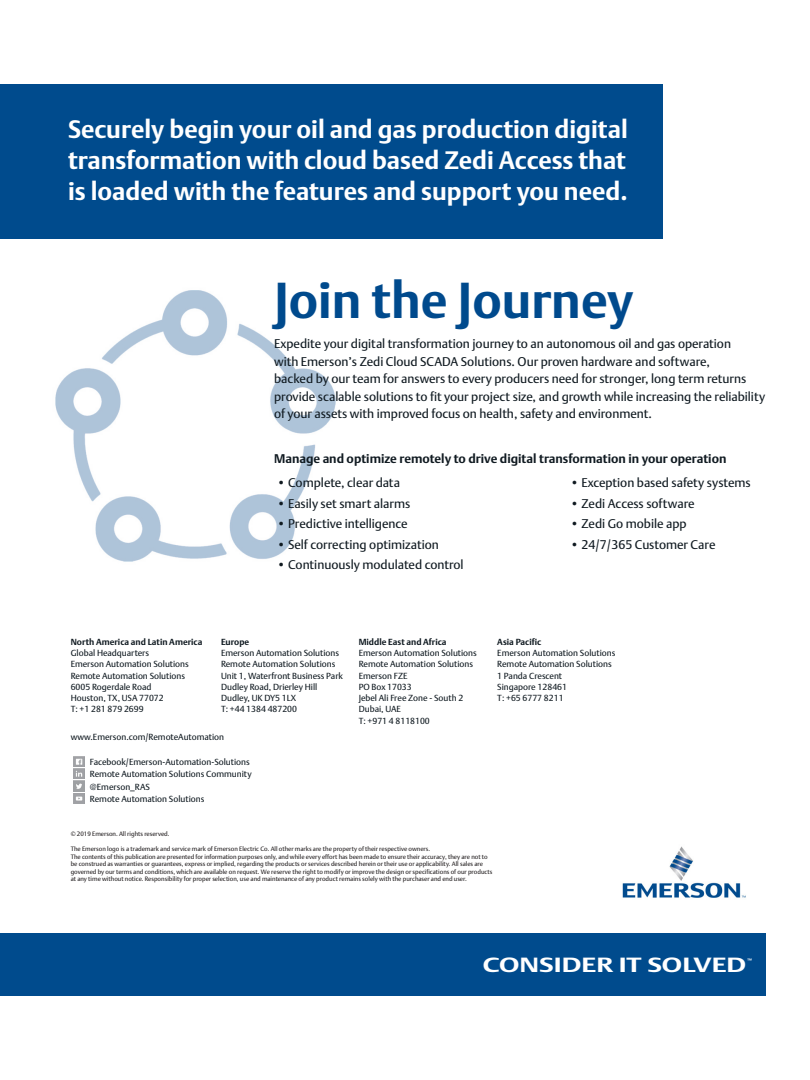
<style>
.page{position:relative;width:810px;height:1080px;background:#fff}
.page>*{position:absolute;margin:0;border:0;box-sizing:border-box;transform-origin:0 0}
.t1{font:700 50px "DTL Argo T";color:#004a8d}
.t2{font:700 25px/31.2px "DTL Argo T";color:#fff}
.t3{font:700 20.38px "DTL Argo T";color:#fff;scale:1.38 1}
.t4{font:12.5px/17.5px "DTL Argo T";color:#101a21}
.t5{font:700 12.5px "DTL Argo T";color:#101a21}
.t6{font:8.75px/11.2px "DTL Argo T";color:#101a21}
.t7{font:700 8.75px "DTL Argo T";color:#101a21}
.t8{font:6.25px/7.5px "DTL Argo T";color:#231f20}
.t9{font:700 5px "DTL Argo T";color:#fff}
</style>
<div class="page">
<div style="left:0;top:933px;width:765px;height:63px;background:#004b8d"></div>
<div style="left:0;top:84px;width:663px;height:155px;background:#004b8d"></div>
<img style="left:622px;top:846px;width:124px;height:52px">
<svg style="left:73px;top:756px;width:11px;height:48px"></svg>
<img style="left:55px;top:290px;width:281px;height:272px">
<p class="t2" style="left:68px;top:113px;width:561px">Securely begin your oil and gas production digital transformation with cloud based Zedi Access that</p>
<p class="t2" style="left:68px;top:176px;width:561px">is loaded with the features and support you need.</p>
<p class="t1" style="left:274px;top:270px;width:361px">Join the Journey</p>
<p class="t4" style="left:274px;top:335px;width:459px">Expedite your digital transformation journey to an autonomous oil and gas operation</p>
<p class="t4" style="left:274px;top:353px;width:437px">with Emerson’s Zedi Cloud SCADA Solutions. Our proven hardware and software,</p>
<p class="t4" style="left:274px;top:370px;width:493px">backed by our team for answers to every producers need for stronger, long term returns provide scalable solutions to fit your project size, and growth while increasing the reliability</p>
<p class="t4" style="left:274px;top:405px;width:379px">of your assets with improved focus on health, safety and environment.</p>
<p class="t5" style="left:274px;top:451px;width:454px">Manage and optimize remotely to drive digital transformation in your operation</p>
<p class="t4" style="left:277px;top:474px;width:125px">• Complete, clear data</p>
<p class="t4" style="left:277px;top:494px;width:135px">• Easily set smart alarms</p>
<p class="t4" style="left:277px;top:515px;width:132px">• Predictive intelligence</p>
<p class="t4" style="left:277px;top:535px;width:164px">• Self correcting optimization</p>
<p class="t4" style="left:277px;top:556px;width:188px">• Continuously modulated control</p>
<p class="t4" style="left:570px;top:474px;width:182px">• Exception based safety systems</p>
<p class="t4" style="left:570px;top:494px;width:126px">• Zedi Access software</p>
<p class="t4" style="left:570px;top:515px;width:118px">• Zedi Go mobile app</p>
<p class="t4" style="left:570px;top:535px;width:147px">• 24/7/365 Customer Care</p>
<p class="t7" style="left:71px;top:637px;width:133px">North America and Latin America</p>
<p class="t6" style="left:71px;top:647px;width:80px">Global Headquarters</p>
<p class="t6" style="left:71px;top:659px;width:120px">Emerson Automation Solutions</p>
<p class="t6" style="left:71px;top:670px;width:116px">Remote Automation Solutions</p>
<p class="t6" style="left:71px;top:681px;width:82px">6005 Rogerdale Road</p>
<p class="t6" style="left:71px;top:692px;width:95px">Houston, TX, USA 77072</p>
<p class="t6" style="left:71px;top:704px;width:74px">T: +1 281 879 2699</p>
<p class="t7" style="left:221px;top:637px;width:30px">Europe</p>
<p class="t6" style="left:221px;top:647px;width:120px">Emerson Automation Solutions</p>
<p class="t6" style="left:221px;top:659px;width:116px">Remote Automation Solutions</p>
<p class="t6" style="left:221px;top:670px;width:124px">Unit 1, Waterfront Business Park</p>
<p class="t6" style="left:221px;top:681px;width:98px">Dudley Road, Drierley Hill</p>
<p class="t6" style="left:221px;top:692px;width:77px">Dudley, UK DY5 1LX</p>
<p class="t6" style="left:221px;top:704px;width:78px">T: +44 1384 487200</p>
<p class="t6" style="left:71px;top:731px;width:155px">www.Emerson.com/RemoteAutomation</p>
<p class="t6" style="left:90px;top:756px;width:161px">Facebook/Emerson-Automation-Solutions</p>
<p class="t6" style="left:90px;top:769px;width:163px">Remote Automation Solutions Community</p>
<p class="t6" style="left:90px;top:781px;width:62px">@Emerson_RAS</p>
<p class="t6" style="left:90px;top:794px;width:116px">Remote Automation Solutions</p>
<p class="t7" style="left:359px;top:637px;width:89px">Middle East and Africa</p>
<p class="t6" style="left:359px;top:647px;width:120px">Emerson Automation Solutions</p>
<p class="t6" style="left:359px;top:659px;width:116px">Remote Automation Solutions</p>
<p class="t6" style="left:359px;top:670px;width:50px">Emerson FZE</p>
<p class="t6" style="left:359px;top:681px;width:55px">PO Box 17033</p>
<p class="t6" style="left:359px;top:692px;width:106px">Jebel Ali Free Zone - South 2</p>
<p class="t6" style="left:359px;top:704px;width:44px">Dubai, UAE</p>
<p class="t6" style="left:359px;top:715px;width:73px">T: +971 4 8118100</p>
<p class="t7" style="left:497px;top:637px;width:45px">Asia Pacific</p>
<p class="t6" style="left:497px;top:647px;width:120px">Emerson Automation Solutions<br>Remote Automation Solutions<br>1 Panda Crescent</p>
<p class="t6" style="left:497px;top:681px;width:71px">Singapore 128461</p>
<p class="t6" style="left:497px;top:692px;width:68px">T: +65 6777 8211</p>
<p class="t8" style="left:71px;top:830px;width:100px">© 2019 Emerson. All rights reserved.</p>
<p class="t8" style="left:71px;top:845px;width:361px">The Emerson logo is a trademark and service mark of Emerson Electric Co. All other marks are the property of their respective owners.</p>
<p class="t8" style="left:71px;top:853px;width:423px">The contents of this publication are presented for information purposes only, and while every effort has been made to ensure their accuracy, they are not to be construed as warranties or guarantees, express or implied, regarding the products or services described herein or their use or applicability. All sales are governed by our terms and conditions, which are available on request. We reserve the right to modify or improve the design or specifications of our products at any time without notice. Responsibility for proper selection, use and maintenance of any product remains solely with the purchaser and end user.</p>
<p class="t3" style="left:483px;top:952px;width:192px">CONSIDER IT SOLVED</p>
<p class="t9" style="left:747px;top:958px;width:6px">™</p>
</div>
